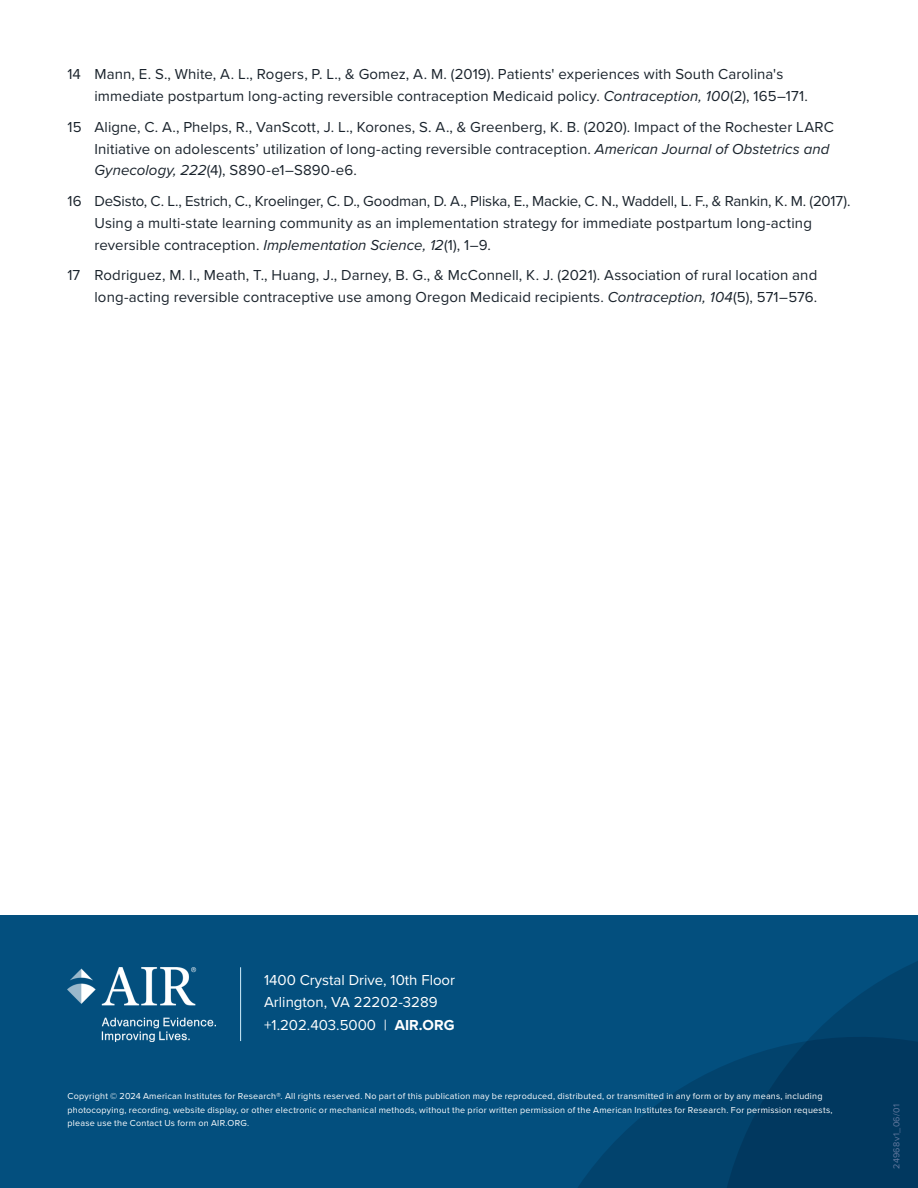
<style>
.page{position:relative;width:918px;height:1188px;background:#fff}
.page>*{position:absolute;margin:0;border:0;box-sizing:border-box;transform-origin:0 0}
.reference{font:15px/21.8px "Proxima Nova";letter-spacing:.005em;color:#1a232c}
.t1{font:15px/22.5px "Proxima Nova";color:#fff}
.t2{font:9px/13.5px "Proxima Nova";letter-spacing:.025em;color:#fff}
.t3{font:9px "Proxima Nova";letter-spacing:.035em;color:#62789e}
.s1{font-style:italic}
.s2{font-weight:700}
</style>
<div class="page">
<div style="left:0;top:916px;width:918px;height:272px;background:#034f7e"></div>
<svg style="left:578px;top:1089px;width:102px;height:99px;fill:#02436d"></svg>
<svg style="left:680px;top:961px;width:238px;height:227px"></svg>
<hr style="left:240px;top:967px;width:1px;height:74px;background:#d1eefb">
<img style="left:68px;top:967px;width:148px;height:74px">
<p class="reference" style="left:94px;top:63px;width:715px;text-indent:-27px">14 Mann, E. S., White, A. L., Rogers, P. L., &amp; Gomez, A. M. (2019). Patients' experiences with South Carolina's immediate postpartum long-acting reversible contraception Medicaid policy. <span class="s1">Contraception, 100</span>(2), 165–171.</p>
<p class="reference" style="left:94px;top:115px;width:741px;text-indent:-27px">15 Aligne, C. A., Phelps, R., VanScott, J. L., Korones, S. A., &amp; Greenberg, K. B. (2020). Impact of the Rochester LARC<br>Initiative on adolescents’ utilization of long-acting reversible contraception. <span class="s1">American Journal of Obstetrics and<br>Gynecology, 222</span>(4), S890-e1–S890-e6.</p>
<p class="reference" style="left:94px;top:190px;width:758px;text-indent:-27px">16 DeSisto, C. L., Estrich, C., Kroelinger, C. D., Goodman, D. A., Pliska, E., Mackie, C. N., Waddell, L. F., &amp; Rankin, K. M. (2017).<br>Using a multi-state learning community as an implementation strategy for immediate postpartum long-acting reversible contraception. <span class="s1">Implementation Science, 12</span>(1), 1–9.</p>
<p class="reference" style="left:67px;top:264px;width:751px;text-align:right">17 Rodriguez, M. I., Meath, T., Huang, J., Darney, B. G., &amp; McConnell, K. J. (2021). Association of rural location and long-acting reversible contraceptive use among Oregon Medicaid recipients. <span class="s1">Contraception, 104</span>(5), 571–576.</p>
<p class="t1" style="left:264px;top:968px;width:193px">1400 Crystal Drive, 10th Floor<br>Arlington, VA 22202-3289</p>
<p class="t1" style="left:264px;top:1013px;width:192px">+1.202.403.5000 | <span class="s2">AIR.ORG</span></p>
<p class="t2" style="left:68px;top:1089px;width:767px">Copyright © 2024 American Institutes for Research®. All rights reserved. No part of this publication may be reproduced, distributed, or transmitted in any form or by any means, including photocopying, recording, website display, or other electronic or mechanical methods, without the prior written permission of the American Institutes for Research. For permission requests, please use the Contact Us form on AIR.ORG.</p>
<p class="t3" style="left:890px;top:1169px;width:66px;rotate:-90deg">24968v1_06/01</p>
</div>
